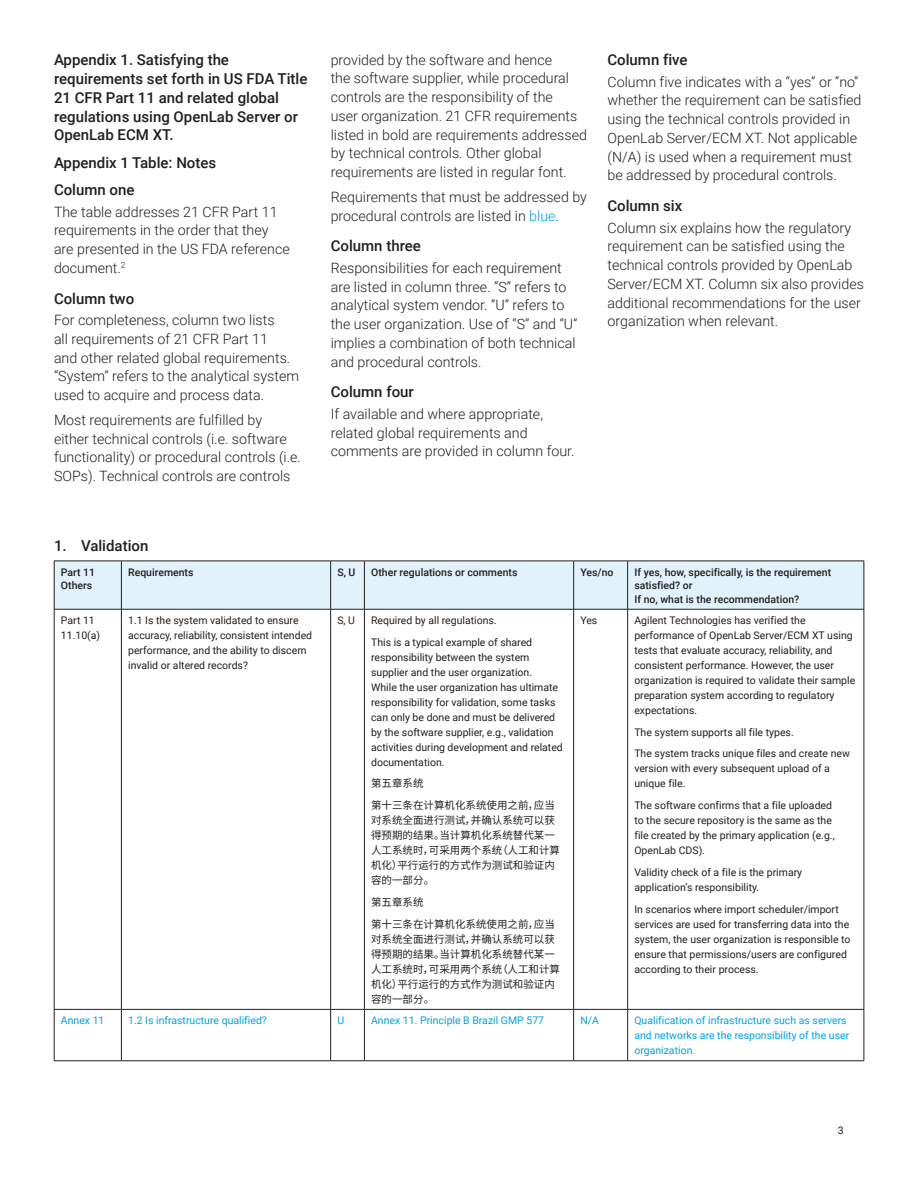
<style>
.page{position:relative;width:918px;height:1188px;background:#fff}
.page>*{position:absolute;margin:0;border:0;box-sizing:border-box;transform-origin:0 0}
.DATA_subhead{font:500 15px/18.8px "Roboto";color:#231f20}
.DATA_text_black{font:300 14.25px/18.8px "Roboto";color:#231f20}
.DATA_table_text{font:10.5px/15px "Roboto";color:#231f20}
.Chinese_table_text{font:10.5px/15px "Noto Sans CJ Ksc";color:#231f20}
.DATA_table_text-2{font:10.5px/15px "Roboto";color:#00a1e3}
.DATA_table_text_head{font:500 10.5px/13.5px "Roboto";color:#231f20}
.s1{color:#00a1e3}
</style>
<div class="page">
<div style="left:55px;top:562px;width:809px;height:47px;background:#e1f2fb"></div>
<hr style="left:121px;top:561px;width:1px;height:48px;background:#231f20">
<hr style="left:330px;top:561px;width:1px;height:48px;background:#231f20">
<hr style="left:364px;top:561px;width:1px;height:48px;background:#231f20">
<hr style="left:573px;top:561px;width:1px;height:48px;background:#231f20">
<hr style="left:627px;top:561px;width:1px;height:48px;background:#231f20">
<hr style="left:121px;top:609px;width:1px;height:400px;background:#231f20">
<hr style="left:330px;top:609px;width:1px;height:400px;background:#231f20">
<hr style="left:364px;top:609px;width:1px;height:400px;background:#231f20">
<hr style="left:573px;top:609px;width:1px;height:400px;background:#231f20">
<hr style="left:627px;top:609px;width:1px;height:400px;background:#231f20">
<hr style="left:54px;top:561px;width:67px;height:1px;background:#231f20">
<hr style="left:54px;top:561px;width:1px;height:48px;background:#231f20">
<hr style="left:121px;top:561px;width:210px;height:1px;background:#231f20">
<hr style="left:331px;top:561px;width:33px;height:1px;background:#231f20">
<hr style="left:364px;top:561px;width:210px;height:1px;background:#231f20">
<hr style="left:574px;top:561px;width:54px;height:1px;background:#231f20">
<hr style="left:628px;top:561px;width:236px;height:1px;background:#231f20">
<hr style="left:864px;top:561px;width:1px;height:48px;background:#231f20">
<hr style="left:54px;top:609px;width:67px;height:1px;background:#231f20">
<hr style="left:121px;top:609px;width:210px;height:1px;background:#231f20">
<hr style="left:331px;top:609px;width:33px;height:1px;background:#231f20">
<hr style="left:364px;top:609px;width:210px;height:1px;background:#231f20">
<hr style="left:574px;top:609px;width:54px;height:1px;background:#231f20">
<hr style="left:628px;top:609px;width:236px;height:1px;background:#231f20">
<hr style="left:54px;top:1009px;width:67px;height:1px;background:#231f20">
<hr style="left:54px;top:1010px;width:1px;height:51px;background:#231f20">
<hr style="left:121px;top:1009px;width:210px;height:1px;background:#231f20">
<hr style="left:331px;top:1009px;width:33px;height:1px;background:#231f20">
<hr style="left:364px;top:1009px;width:210px;height:1px;background:#231f20">
<hr style="left:574px;top:1009px;width:54px;height:1px;background:#231f20">
<hr style="left:628px;top:1009px;width:236px;height:1px;background:#231f20">
<hr style="left:864px;top:1010px;width:1px;height:51px;background:#231f20">
<hr style="left:54px;top:1061px;width:67px;height:1px;background:#231f20">
<hr style="left:121px;top:1061px;width:210px;height:1px;background:#231f20">
<hr style="left:331px;top:1061px;width:33px;height:1px;background:#231f20">
<hr style="left:364px;top:1061px;width:210px;height:1px;background:#231f20">
<hr style="left:574px;top:1061px;width:54px;height:1px;background:#231f20">
<hr style="left:628px;top:1061px;width:236px;height:1px;background:#231f20">
<hr style="left:54px;top:609px;width:1px;height:400px;background:#231f20">
<hr style="left:864px;top:609px;width:1px;height:400px;background:#231f20">
<hr style="left:121px;top:1010px;width:1px;height:51px;background:#231f20">
<hr style="left:330px;top:1010px;width:1px;height:51px;background:#231f20">
<hr style="left:364px;top:1010px;width:1px;height:51px;background:#231f20">
<hr style="left:573px;top:1010px;width:1px;height:51px;background:#231f20">
<hr style="left:627px;top:1010px;width:1px;height:51px;background:#231f20">
<p class="DATA_subhead" style="left:54px;top:50px;width:255px">Appendix 1. Satisfying the requirements set forth in US FDA Title<br>21 CFR Part 11 and related global regulations using OpenLab Server or<br>OpenLab ECM XT.</p>
<p class="DATA_subhead" style="left:54px;top:152px;width:164px">Appendix 1 Table: Notes</p>
<p class="DATA_subhead" style="left:54px;top:180px;width:82px">Column one</p>
<p class="DATA_text_black" style="left:54px;top:202px;width:237px">The table addresses 21 CFR Part 11 requirements in the order that they are presented in the US FDA reference document.<sup>2</sup></p>
<p class="DATA_subhead" style="left:54px;top:288px;width:82px">Column two</p>
<p class="DATA_text_black" style="left:54px;top:310px;width:247px">For completeness, column two lists<br>all requirements of 21 CFR Part 11<br>and other related global requirements. “System” refers to the analytical system used to acquire and process data.</p>
<p class="DATA_text_black" style="left:54px;top:410px;width:248px">Most requirements are fulfilled by<br>either technical controls (i.e. software functionality) or procedural controls (i.e.<br>SOPs). Technical controls are controls</p>
<p class="DATA_text_black" style="left:331px;top:50px;width:258px">provided by the software and hence<br>the software supplier, while procedural controls are the responsibility of the<br>user organization. 21 CFR requirements listed in bold are requirements addressed by technical controls. Other global requirements are listed in regular font.</p>
<p class="DATA_text_black" style="left:331px;top:187px;width:258px">Requirements that must be addressed by procedural controls are listed in <span class="s1">blue</span>.</p>
<p class="DATA_subhead" style="left:331px;top:236px;width:92px">Column three</p>
<p class="DATA_text_black" style="left:331px;top:258px;width:248px">Responsibilities for each requirement are listed in column three. “S” refers to analytical system vendor. “U” refers to the user organization. Use of “S” and “U” implies a combination of both technical and procedural controls.</p>
<p class="DATA_subhead" style="left:331px;top:382px;width:85px">Column four</p>
<p class="DATA_text_black" style="left:331px;top:404px;width:245px">If available and where appropriate, related global requirements and comments are provided in column four.</p>
<p class="DATA_subhead" style="left:608px;top:50px;width:82px">Column five</p>
<p class="DATA_text_black" style="left:608px;top:72px;width:256px">Column five indicates with a “yes” or “no” whether the requirement can be satisfied using the technical controls provided in OpenLab Server/ECM XT. Not applicable (N/A) is used when a requirement must be addressed by procedural controls.</p>
<p class="DATA_subhead" style="left:608px;top:196px;width:76px">Column six</p>
<p class="DATA_text_black" style="left:608px;top:218px;width:258px">Column six explains how the regulatory requirement can be satisfied using the technical controls provided by OpenLab Server/ECM XT. Column six also provides additional recommendations for the user organization when relevant.</p>
<p class="DATA_subhead" style="left:54px;top:536px;width:96px">1. Validation</p>
<p class="DATA_table_text_head" style="left:61px;top:565px;width:36px">Part 11<br>Others</p>
<p class="DATA_table_text_head" style="left:128px;top:565px;width:67px">Requirements</p>
<p class="DATA_table_text_head" style="left:337px;top:565px;width:20px">S, U</p>
<p class="DATA_table_text_head" style="left:371px;top:565px;width:148px">Other regulations or comments</p>
<p class="DATA_table_text_head" style="left:580px;top:565px;width:35px">Yes/no</p>
<p class="DATA_table_text_head" style="left:634px;top:565px;width:198px">If yes, how, specifically, is the requirement satisfied? or</p>
<p class="DATA_table_text_head" style="left:634px;top:592px;width:166px">If no, what is the recommendation?</p>
<p class="DATA_table_text" style="left:61px;top:612px;width:41px">Part 11<br>11.10(a)</p>
<p class="DATA_table_text" style="left:128px;top:612px;width:186px">1.1 Is the system validated to ensure accuracy, reliability, consistent intended performance, and the ability to discern invalid or altered records?</p>
<p class="DATA_table_text" style="left:337px;top:612px;width:19px">S, U</p>
<p class="DATA_table_text" style="left:371px;top:612px;width:127px">Required by all regulations.</p>
<p class="DATA_table_text" style="left:580px;top:612px;width:18px">Yes</p>
<p class="DATA_table_text" style="left:634px;top:612px;width:222px">Agilent Technologies has verified the performance of OpenLab Server/ECM XT using tests that evaluate accuracy, reliability, and consistent performance. However, the user organization is required to validate their sample preparation system according to regulatory expectations.</p>
<p class="DATA_table_text" style="left:634px;top:724px;width:161px">The system supports all file types.</p>
<p class="DATA_table_text" style="left:634px;top:746px;width:217px">The system tracks unique files and create new version with every subsequent upload of a unique file.</p>
<p class="DATA_table_text" style="left:634px;top:798px;width:202px">The software confirms that a file uploaded to the secure repository is the same as the file created by the primary application (e.g., OpenLab CDS).</p>
<p class="DATA_table_text" style="left:634px;top:864px;width:169px">Validity check of a file is the primary application’s responsibility.</p>
<p class="DATA_table_text" style="left:634px;top:901px;width:218px">In scenarios where import scheduler/import services are used for transferring data into the system, the user organization is responsible to ensure that permissions/users are configured according to their process.</p>
<p class="DATA_table_text" style="left:371px;top:634px;width:193px">This is a typical example of shared responsibility between the system supplier and the user organization.<br>While the user organization has ultimate responsibility for validation, some tasks can only be done and must be delivered by the software supplier, e.g., validation activities during development and related documentation.</p>
<p class="Chinese_table_text" style="left:371px;top:776px;width:54px">第五章系统</p>
<p class="Chinese_table_text" style="left:371px;top:798px;width:190px">第十三条在计算机化系统使用之前，应当对系统全面进行测试，并确认系统可以获得预期的结果。当计算机化系统替代某一人工系统时，可采用两个系统（人工和计算机化）平行运行的方式作为测试和验证内容的一部分。</p>
<p class="Chinese_table_text" style="left:371px;top:895px;width:54px">第五章系统</p>
<p class="Chinese_table_text" style="left:371px;top:917px;width:190px">第十三条在计算机化系统使用之前，应当对系统全面进行测试，并确认系统可以获得预期的结果。当计算机化系统替代某一人工系统时，可采用两个系统（人工和计算机化）平行运行的方式作为测试和验证内容的一部分。</p>
<p class="DATA_table_text-2" style="left:61px;top:1012px;width:45px">Annex 11</p>
<p class="DATA_table_text-2" style="left:128px;top:1012px;width:140px">1.2 Is infrastructure qualified?</p>
<p class="DATA_table_text-2" style="left:337px;top:1012px;width:8px">U</p>
<p class="DATA_table_text-2" style="left:371px;top:1012px;width:175px">Annex 11. Principle B Brazil GMP 577</p>
<p class="DATA_table_text-2" style="left:580px;top:1012px;width:20px">N/A</p>
<p class="DATA_table_text-2" style="left:634px;top:1012px;width:216px">Qualification of infrastructure such as servers and networks are the responsibility of the user organization.</p>
<p class="DATA_table_text" style="left:838px;top:1122px;width:7px">3</p>
</div>
